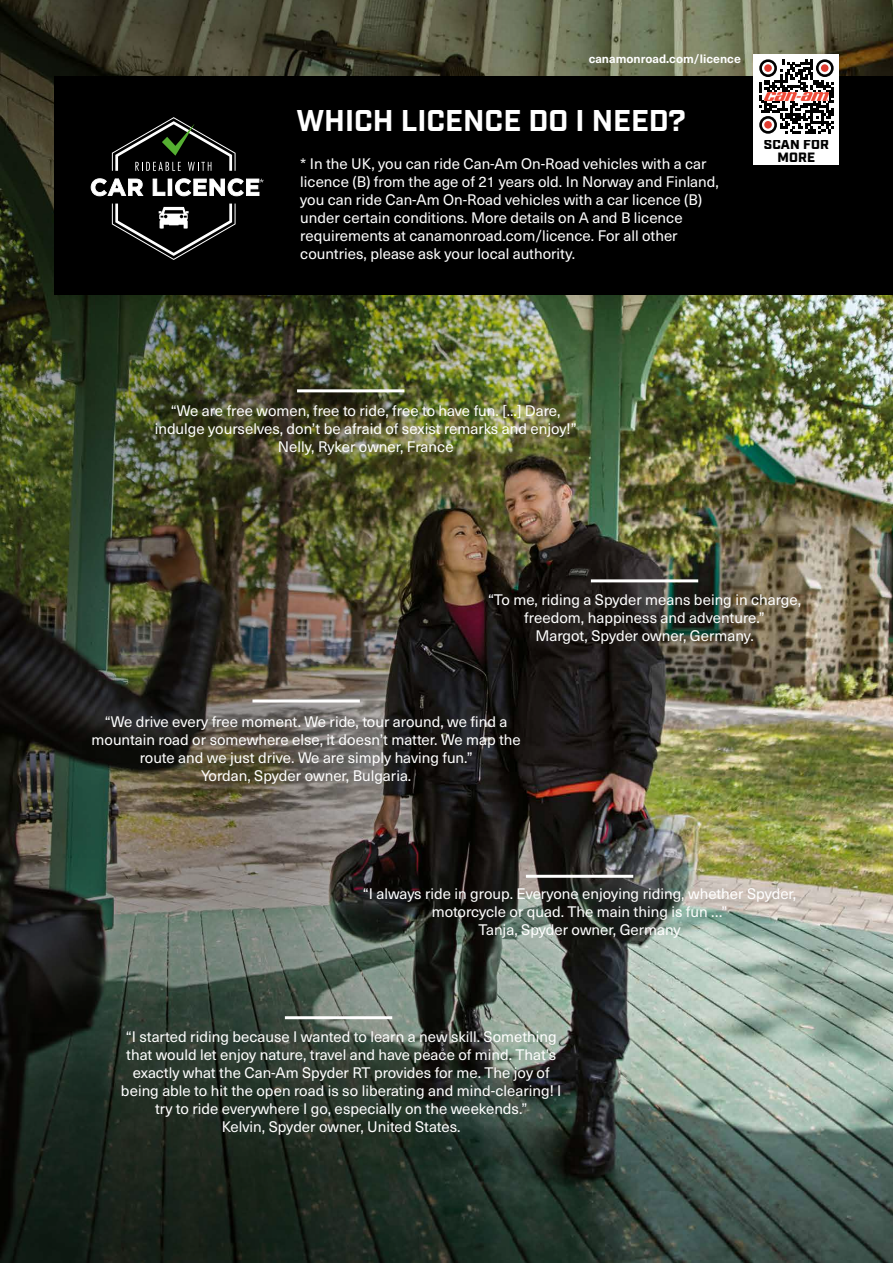
<style>
.page{position:relative;width:893px;height:1263px;background:#fff}
.page>*{position:absolute;margin:0;border:0;box-sizing:border-box;transform-origin:0 0}
.t1{font:700 30px "Industry";color:#fff}
.t2{font:15px/18px "Neue Haas Unica W1 G";color:#fff;text-align:center}
.t3{font:900 13.5px/13.5px "Industry";letter-spacing:.01em;color:#000;text-align:center}
.t4{font:700 12px "Neue Haas Unica W1 G";color:#fff}
</style>
<div class="page">
<img style="left:0;top:0;width:893px;height:1263px">
<div style="left:54px;top:76px;width:839px;height:218px;background:#000"></div>
<svg style="left:112px;top:204px;width:124px;height:56px"></svg>
<svg style="left:91px;top:178px;width:53px;height:18px"></svg>
<svg style="left:112px;top:117px;width:124px;height:54px"></svg>
<svg style="left:153px;top:178px;width:111px;height:18px"></svg>
<hr style="left:591px;top:579px;width:107px;height:3px;background:#fff">
<hr style="left:252px;top:699px;width:108px;height:3px;background:#fff">
<hr style="left:526px;top:875px;width:107px;height:3px;background:#fff">
<hr style="left:285px;top:1016px;width:107px;height:3px;background:#fff">
<hr style="left:297px;top:389px;width:107px;height:3px;background:#fff">
<div style="left:754px;top:54px;width:85px;height:111px;background:#fff"></div>
<svg style="left:759px;top:59px;width:75px;height:75px"></svg>
<div style="left:764px;top:64px;width:8px;height:8px;background:#e03c31;border-radius:50%"></div>
<div style="left:821px;top:64px;width:7px;height:8px;background:#e03c31;border-radius:50%"></div>
<div style="left:764px;top:121px;width:8px;height:8px;background:#e03c31;border-radius:50%"></div>
<img style="left:764px;top:92px;width:64px;height:9px">
<p class="t4" style="left:589px;top:50px;width:154px">canamonroad.com/licence</p>
<h1 class="t1" style="left:296px;top:102px;width:391px">WHICH LICENCE DO I NEED?</h1>
<p class="t2" style="left:300px;top:154px;width:420px;text-align:left">* In the UK, you can ride Can-Am On-Road vehicles with a car licence (B) from the age of 21 years old. In Norway and Finland, you can ride Can-Am On-Road vehicles with a car licence (B) under certain conditions. More details on A and B licence requirements at canamonroad.com/licence. For all other countries, please ask your local authority.</p>
<p class="t3" style="left:764px;top:138px;width:66px">SCAN FOR<br>MORE</p>
<p class="t2" style="left:155px;top:401px;width:423px">“We are free women, free to ride, free to have fun. [...] Dare, indulge yourselves, don’t be afraid of sexist remarks and enjoy!”<br>Nelly, Ryker owner, France</p>
<p class="t2" style="left:488px;top:590px;width:315px">“To me, riding a Spyder means being in charge, freedom, happiness and adventure.”<br>Margot, Spyder owner, Germany.</p>
<p class="t2" style="left:92px;top:712px;width:431px">“We drive every free moment. We ride, tour around, we find a mountain road or somewhere else, it doesn’t matter. We map the route and we just drive. We are simply having fun.”<br>Yordan, Spyder owner, Bulgaria.</p>
<p class="t2" style="left:363px;top:884px;width:435px">“I always ride in group. Everyone enjoying riding, whether Spyder, motorcycle or quad. The main thing is fun …”<br>Tanja, Spyder owner, Germany</p>
<p class="t2" style="left:121px;top:1026px;width:442px">“I started riding because I wanted to learn a new skill. Something that would let enjoy nature, travel and have peace of mind. That’s exactly what the Can-Am Spyder RT provides for me. The joy of being able to hit the open road is so liberating and mind-clearing! I try to ride everywhere I go, especially on the weekends.”<br>Kelvin, Spyder owner, United States.</p>
</div>
